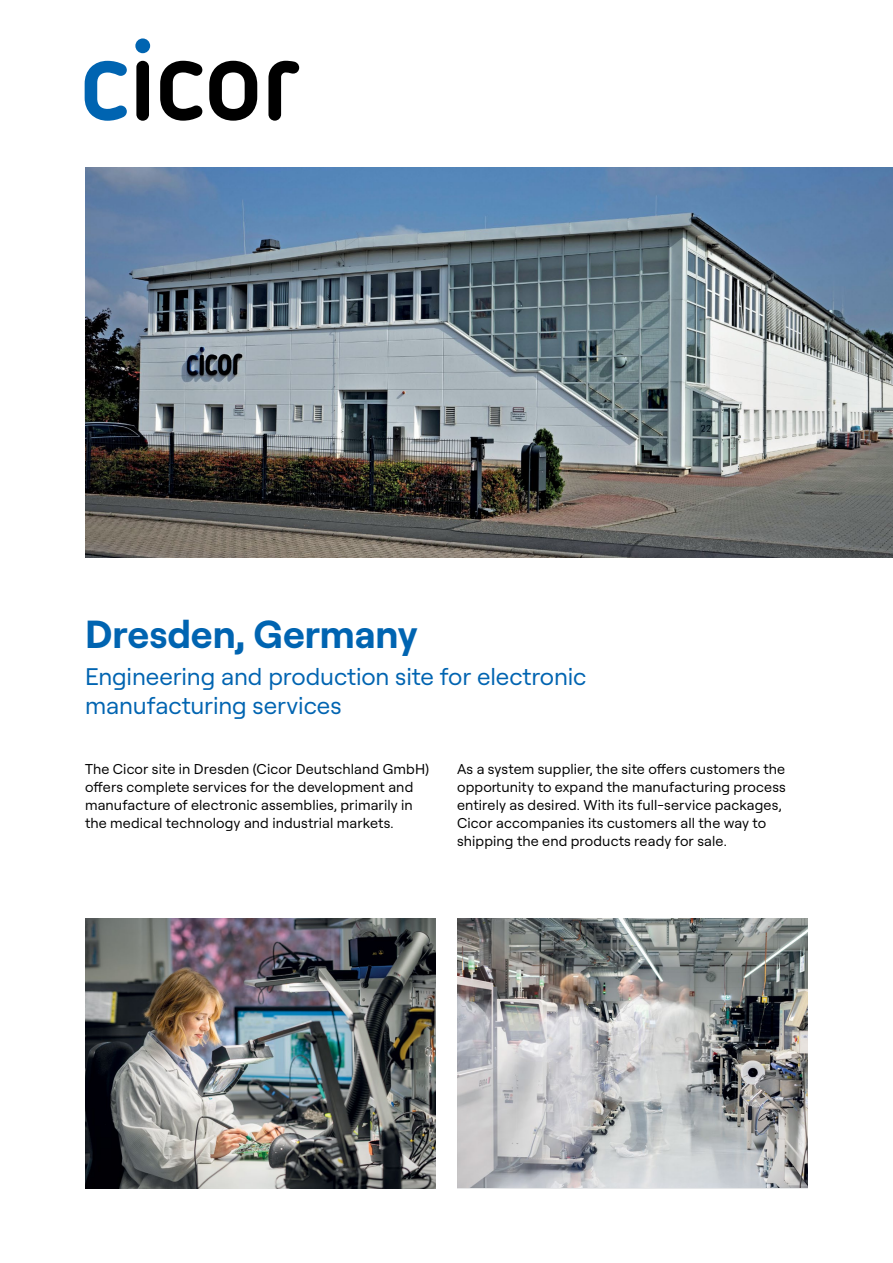
<style>
.page{position:relative;width:893px;height:1263px;background:#fff}
.page>*{position:absolute;margin:0;border:0;box-sizing:border-box;transform-origin:0 0}
.t1{font:700 39.15px "Roobert PRO";color:#0064b1}
.t2{font:24px/28.8px "Roobert PRO";letter-spacing:-.005em;color:#0064b1}
.t3{font:14.25px/18px "Roobert PRO";letter-spacing:.01em;color:#000}
</style>
<div class="page">
<svg style="left:85px;top:61px;width:42px;height:60px"></svg>
<div style="left:135px;top:38px;width:15px;height:15px;background:#0064b1;border-radius:50%"></div>
<div style="left:136px;top:61px;width:13px;height:60px;background:#000;border-radius:6px"></div>
<svg style="left:160px;top:61px;width:42px;height:60px"></svg>
<svg style="left:209px;top:61px;width:48px;height:60px"></svg>
<svg style="left:268px;top:61px;width:31px;height:60px"></svg>
<img style="left:85px;top:167px;width:808px;height:390px">
<img style="left:85px;top:918px;width:351px;height:270px">
<img style="left:457px;top:918px;width:351px;height:270px">
<h1 class="t1" style="left:85px;top:606px;width:334px">Dresden, Germany</h1>
<h2 class="t2" style="left:85px;top:661px;width:503px">Engineering and production site for electronic manufacturing services</h2>
<p class="t3" style="left:85px;top:759px;width:346px">The Cicor site in Dresden (Cicor Deutschland GmbH) offers complete services for the development and manufacture of electronic assemblies, primarily in the medical technology and industrial markets.</p>
<p class="t3" style="left:457px;top:759px;width:330px">As a system supplier, the site offers customers the opportunity to expand the manufacturing process entirely as desired. With its full-service packages, Cicor accompanies its customers all the way to shipping the end products ready for sale.</p>
</div>
